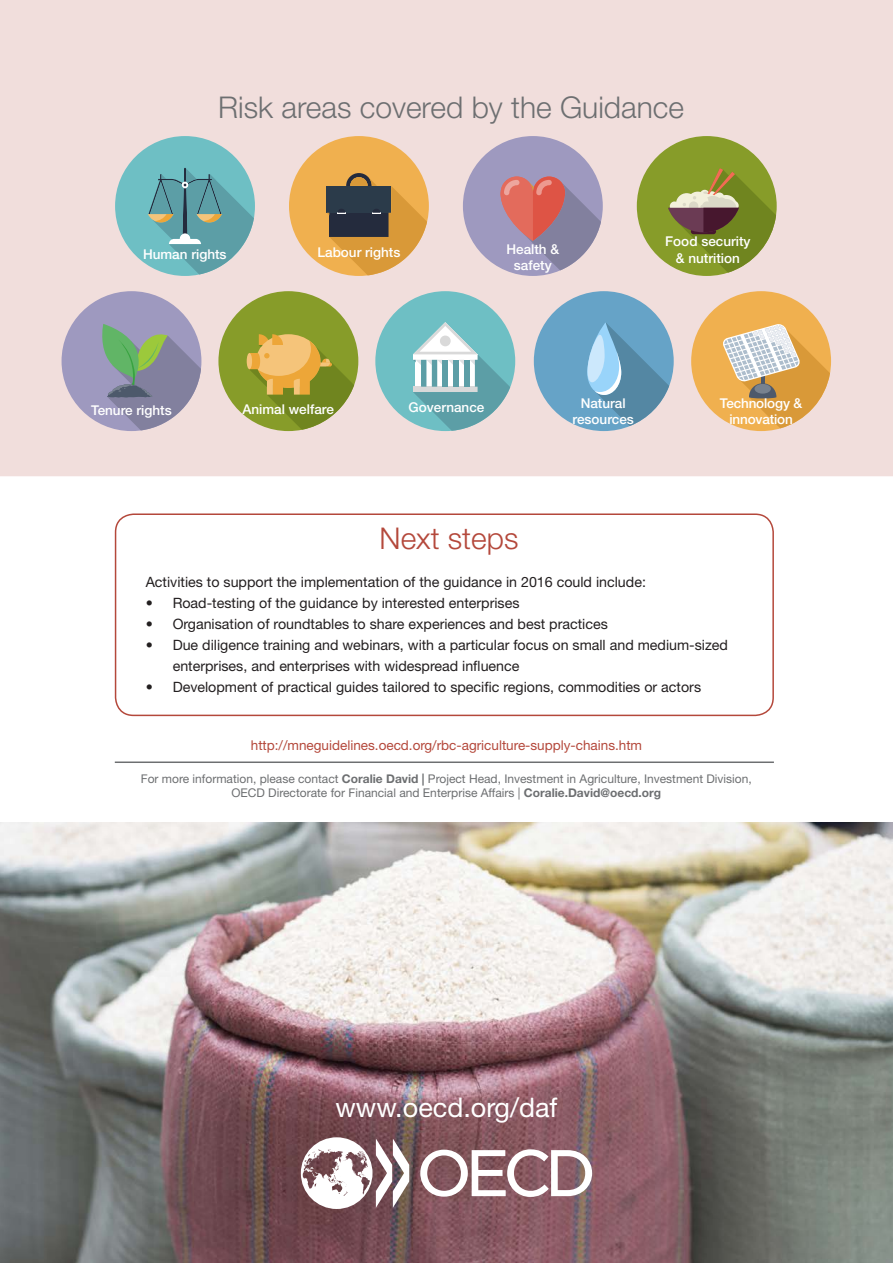
<style>
.page{position:relative;width:893px;height:1263px;background:#fff}
.page>*{position:absolute;margin:0;border:0;box-sizing:border-box;transform-origin:0 0}
.t1{font:300 30px "Helvetica Neue LT Std";color:#6d6f71}
.t2{font:300 30px "Helvetica Neue LT Std";color:#b4483b}
.t3{font:27px "Helvetica Neue LT Std";color:#fff}
.t4{font:14.25px/21px "Helvetica Neue LT Std";color:#231f20}
.t5{font:500 13.5px/16.2px "Helvetica Neue LT Std";color:#fff;text-align:center}
.t6{font:13.5px "Helvetica Neue LT Std";color:#b4483b}
.t7{font:12px/14.4px "Helvetica Neue LT Std";color:#6d6f71;text-align:center}
.s1{font-weight:700}
</style>
<div class="page">
<img style="left:0;top:823px;width:893px;height:440px">
<svg style="left:420px;top:1149px;width:172px;height:48px"></svg>
<svg style="left:301px;top:1137px;width:108px;height:72px"></svg>
<div style="left:0;top:0;width:893px;height:476px;background:#f1dedc"></div>
<div style="left:463px;top:136px;width:140px;height:140px;background:#9e99bf;border-radius:50%"></div>
<svg style="left:500px;top:177px;width:101px;height:93px"></svg>
<div style="left:115px;top:136px;width:140px;height:140px;background:#6ebfc4;border-radius:50%"></div>
<svg style="left:148px;top:168px;width:106px;height:106px"></svg>
<div style="left:375px;top:291px;width:140px;height:140px;background:#6ebfc4;border-radius:50%"></div>
<svg style="left:413px;top:322px;width:97px;height:109px"></svg>
<div style="left:218px;top:291px;width:140px;height:140px;background:#879c29;border-radius:50%"></div>
<div style="left:247px;top:353px;width:5px;height:16px;background:#f5c47a;border-radius:50%"></div>
<svg style="left:249px;top:334px;width:105px;height:96px"></svg>
<div style="left:289px;top:136px;width:140px;height:140px;background:#f0b04f;border-radius:50%"></div>
<svg style="left:327px;top:173px;width:100px;height:102px"></svg>
<hr style="left:115px;top:761px;width:659px;height:2px;background:#6d6f71">
<div style="left:534px;top:291px;width:140px;height:140px;background:#66a3c7;border-radius:50%"></div>
<svg style="left:587px;top:322px;width:82px;height:104px"></svg>
<div style="left:62px;top:291px;width:139px;height:140px;background:#9e99bf;border-radius:50%"></div>
<svg style="left:100px;top:324px;width:101px;height:106px"></svg>
<div style="left:691px;top:291px;width:140px;height:140px;background:#f0b04f;border-radius:50%"></div>
<svg style="left:722px;top:323px;width:108px;height:105px"></svg>
<div style="left:637px;top:136px;width:140px;height:140px;background:#879c29;border-radius:50%"></div>
<svg style="left:668px;top:168px;width:108px;height:105px"></svg>
<div style="left:115px;top:513px;width:659px;height:203px;border:2px solid #b4483b;border-radius:18px"></div>
<h1 class="t1" style="left:218px;top:89px;width:467px">Risk areas covered by the Guidance</h1>
<p class="t5" style="left:143px;top:246px;width:85px">Human rights</p>
<p class="t5" style="left:317px;top:244px;width:85px">Labour rights</p>
<p class="t5" style="left:506px;top:240px;width:54px">Health &amp; safety</p>
<p class="t5" style="left:665px;top:233px;width:87px">Food security &amp; nutrition</p>
<p class="t5" style="left:91px;top:401px;width:82px">Tenure rights</p>
<p class="t5" style="left:720px;top:395px;width:84px">Technology &amp; innovation</p>
<p class="t5" style="left:573px;top:395px;width:63px">Natural resources</p>
<p class="t5" style="left:243px;top:401px;width:93px">Animal welfare</p>
<p class="t5" style="left:409px;top:399px;width:77px">Governance</p>
<h1 class="t2" style="left:380px;top:520px;width:140px">Next steps</h1>
<p class="t4" style="left:146px;top:571px;width:502px">Activities to support the implementation of the guidance in 2016 could include:</p>
<p class="t4" style="left:146px;top:592px;width:375px">• Road-testing of the guidance by interested enterprises</p>
<p class="t4" style="left:146px;top:613px;width:464px">• Organisation of roundtables to share experiences and best practices</p>
<p class="t4" style="left:173px;top:634px;width:557px;text-indent:-27px">• Due diligence training and webinars, with a particular focus on small and medium-sized enterprises, and enterprises with widespread influence</p>
<p class="t4" style="left:146px;top:676px;width:557px">• Development of practical guides tailored to specific regions, commodities or actors</p>
<p class="t6" style="left:251px;top:738px;width:393px">http://mneguidelines.oecd.org/rbc-agriculture-supply-chains.htm</p>
<p class="t7" style="left:141px;top:771px;width:613px">For more information, please contact <span class="s1">Coralie David |</span> Project Head, Investment in Agriculture, Investment Division,<br>OECD Directorate for Financial and Enterprise Affairs | <span class="s1">Coralie.David@oecd.org</span></p>
<h2 class="t3" style="left:335px;top:1091px;width:224px">www.oecd.org/daf</h2>
</div>
